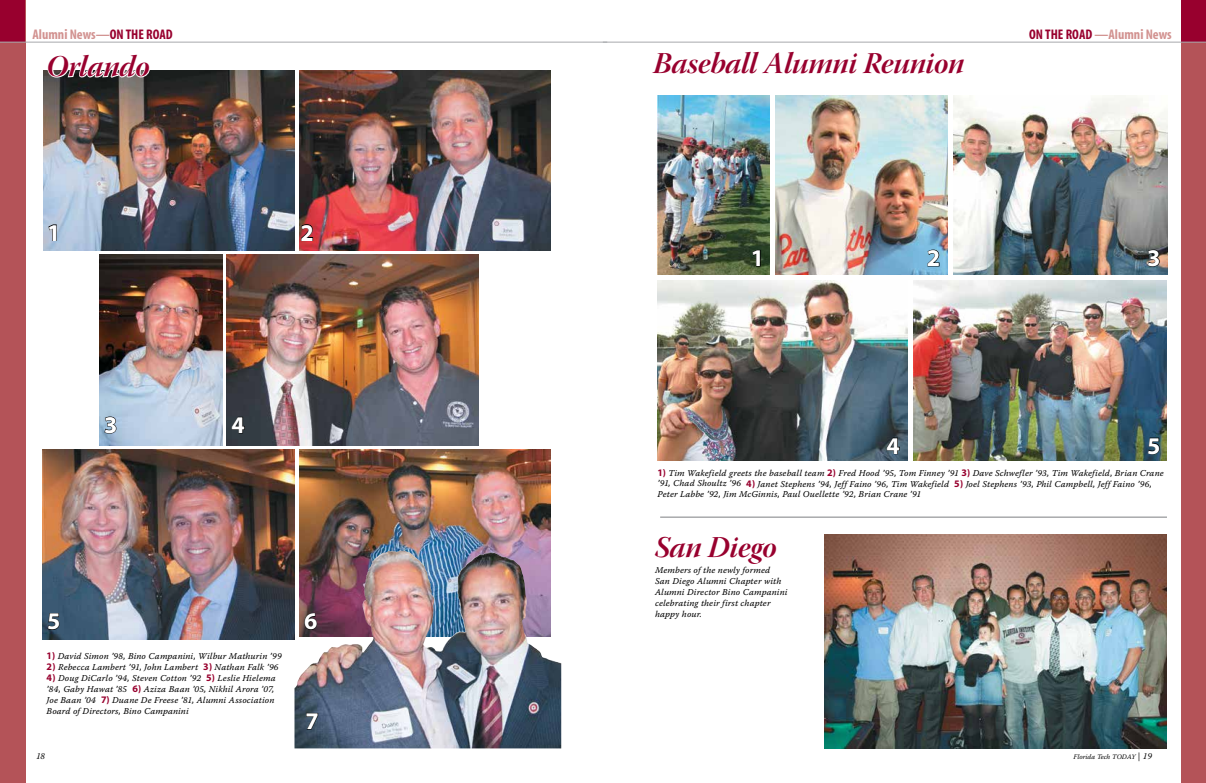
<style>
.page{position:relative;width:1206px;height:783px;background:#fff}
.page>*{position:absolute;margin:0;border:0;box-sizing:border-box;transform-origin:0 0}
.t1{font:30px "Warnock Pro Bold It Disp";letter-spacing:-.01em;color:#98002e}
.t2{font:700 24px "Myriad";color:#fff}
.t3{font:700 condensed 14px "Myriad";color:#d29290}
.t4{font:9px/11px "Warnock Pro It Capt";letter-spacing:.01em;color:#000}
.t5{font:italic 9px "Warnock Pro";color:#000}
.t6{font:italic 7px "Warnock Pro";color:#000}
.s1{color:#98002e}
.s2{font-family:"Myriad";font-weight:700;font-size:10px;color:#98002e}
.s3{font-size:9px}
</style>
<div class="page">
<div style="left:1182px;top:0;width:24px;height:783px;background:#b45358"></div>
<div style="left:1182px;top:0;width:24px;height:42px;background:#98002e"></div>
<hr style="left:603px;top:42px;width:603px;height:1px;background:#a7a9ac">
<img style="left:100px;top:255px;width:123px;height:191px">
<img style="left:227px;top:255px;width:252px;height:191px">
<img style="left:299px;top:71px;width:252px;height:180px">
<img style="left:299px;top:449px;width:252px;height:101px">
<img style="left:42px;top:449px;width:252px;height:191px">
<img style="left:43px;top:71px;width:251px;height:180px">
<svg style="left:46px;top:70px;width:105px;height:9px"></svg>
<svg style="left:300px;top:224px;width:14px;height:18px"></svg>
<svg style="left:48px;top:224px;width:9px;height:18px"></svg>
<svg style="left:104px;top:416px;width:13px;height:18px"></svg>
<svg style="left:231px;top:416px;width:14px;height:18px"></svg>
<img style="left:294px;top:550px;width:267px;height:198px">
<svg style="left:47px;top:613px;width:13px;height:18px"></svg>
<svg style="left:306px;top:712px;width:13px;height:18px"></svg>
<img style="left:954px;top:95px;width:213px;height:180px">
<img style="left:658px;top:281px;width:250px;height:180px">
<img style="left:776px;top:95px;width:172px;height:180px">
<img style="left:914px;top:281px;width:253px;height:180px">
<img style="left:825px;top:534px;width:342px;height:214px">
<svg style="left:648px;top:41px;width:318px;height:2px"></svg>
<img style="left:657px;top:376px;width:121px;height:141px">
<svg style="left:886px;top:437px;width:14px;height:18px"></svg>
<svg style="left:1147px;top:437px;width:13px;height:18px"></svg>
<svg style="left:927px;top:249px;width:13px;height:18px"></svg>
<svg style="left:1147px;top:249px;width:13px;height:18px"></svg>
<hr style="left:660px;top:517px;width:507px;height:1px;background:#7e8083">
<div style="left:0;top:0;width:25px;height:783px;background:#b45358"></div>
<div style="left:0;top:0;width:25px;height:42px;background:#98002e"></div>
<hr style="left:0;top:42px;width:607px;height:1px;background:#a7a9ac">
<img style="left:658px;top:95px;width:111px;height:180px">
<svg style="left:752px;top:249px;width:9px;height:18px"></svg>
<h3 class="t3" style="left:33px;top:27px;width:142px">Alumni News—<span class="s1">ON THE ROAD</span></h3>
<h1 class="t1" style="left:47px;top:48px;width:105px">Orlando</h1>
<h2 class="t2" style="left:47px;top:220px;width:15px">1</h2>
<h2 class="t2" style="left:300px;top:220px;width:15px">2</h2>
<h2 class="t2" style="left:104px;top:412px;width:15px">3</h2>
<h2 class="t2" style="left:232px;top:412px;width:15px">4</h2>
<h2 class="t2" style="left:47px;top:609px;width:15px">5</h2>
<h2 class="t2" style="left:304px;top:609px;width:15px">6</h2>
<p class="t4" style="left:47px;top:650px;width:237px"><span class="s2">1)</span> David Simon ’98, Bino Campanini, Wilbur Mathurin ’99</p>
<p class="t4" style="left:47px;top:661px;width:233px"><span class="s2">2)</span> Rebecca Lambert ’91, John Lambert <span class="s2">3)</span> Nathan Falk ’96</p>
<p class="t4" style="left:47px;top:672px;width:231px"><span class="s2">4)</span> Doug DiCarlo ’94, Steven Cotton ’92 <span class="s2">5)</span> Leslie Hielema ’84, Gaby Hawat ’85 <span class="s2">6)</span> Aziza Baan ’05, Nikhil Arora ’07, Joe Baan ’04 <span class="s2">7)</span> Duane De Freese ’81, Alumni Association Board of Directors, Bino Campanini</p>
<h2 class="t2" style="left:306px;top:709px;width:15px">7</h2>
<h1 class="t1" style="left:653px;top:45px;width:313px">Baseball Alumni Reunion</h1>
<h3 class="t3" style="left:1029px;top:27px;width:144px"><span class="s1">ON THE ROAD</span> —Alumni News</h3>
<h2 class="t2" style="left:751px;top:246px;width:15px">1</h2>
<h2 class="t2" style="left:927px;top:246px;width:15px">2</h2>
<h2 class="t2" style="left:1147px;top:246px;width:15px">3</h2>
<h2 class="t2" style="left:887px;top:433px;width:15px">4</h2>
<h2 class="t2" style="left:1147px;top:433px;width:15px">5</h2>
<p class="t4" style="left:657px;top:467px;width:508px"><span class="s2">1)</span> Tim Wakefield greets the baseball team <span class="s2">2)</span> Fred Hood ’95, Tom Finney ’91 <span class="s2">3)</span> Dave Schwefler ’93, Tim Wakefield, Brian Crane ’91, Chad Shoultz ’96 <span class="s2">4)</span> Janet Stephens ’94, Jeff Faino ’96, Tim Wakefield <span class="s2">5)</span> Joel Stephens ’93, Phil Campbell, Jeff Faino ’96,<br>Peter Labbe ’92, Jim McGinnis, Paul Ouellette ’92, Brian Crane ’91</p>
<h1 class="t1" style="left:655px;top:529px;width:123px">San Diego</h1>
<p class="t4" style="left:655px;top:564px;width:134px">Members of the newly formed<br>San Diego Alumni Chapter with<br>Alumni Director Bino Campanini celebrating their first chapter happy hour.</p>
<p class="t5" style="left:36px;top:751px;width:11px">18</p>
<p class="t6" style="left:1074px;top:753px;width:80px">Florida Tech TODAY <span class="s3">| 19</span></p>
</div>
